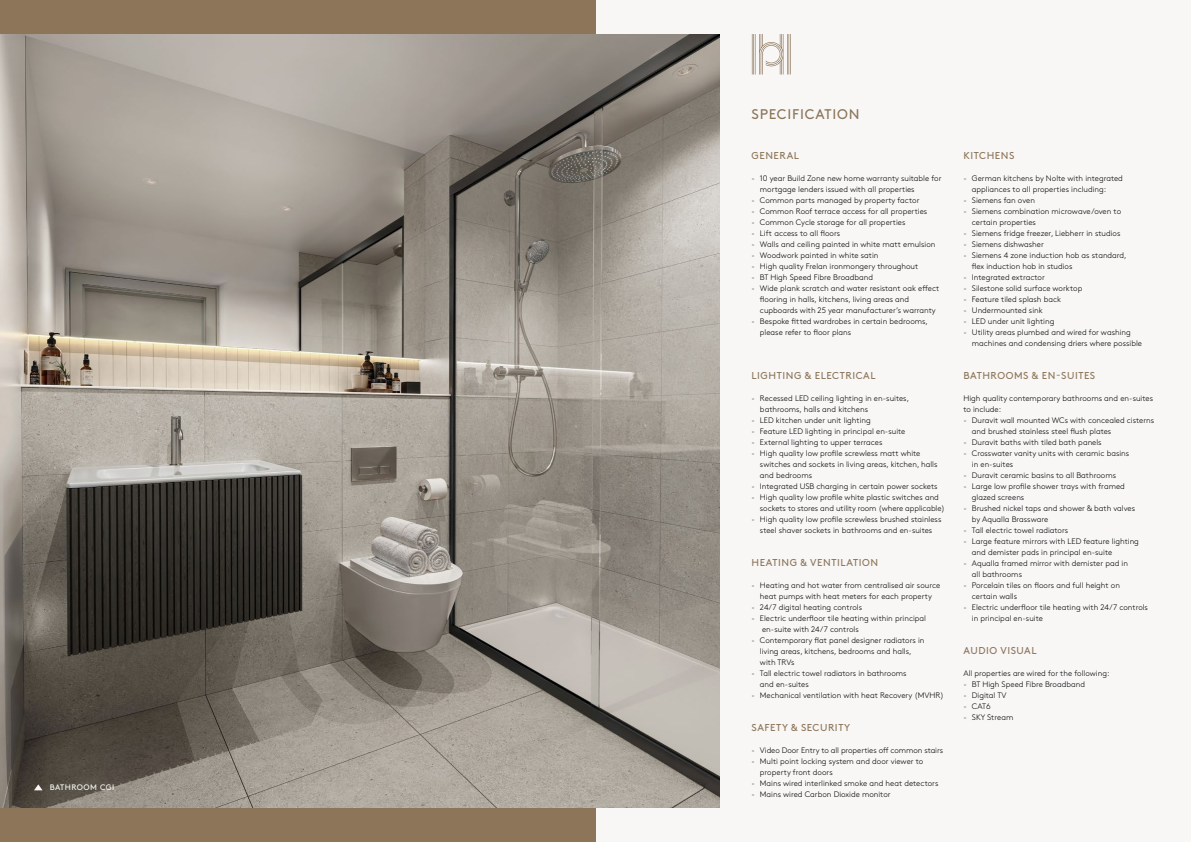
<style>
.page{position:relative;width:1191px;height:842px;background:#fff}
.page>*{position:absolute;margin:0;border:0;box-sizing:border-box;transform-origin:0 0}
.t1{font:14px "Brown";letter-spacing:.055em;color:#8c7559}
.t2{font:10px "Brown";letter-spacing:.055em;color:#8c7559}
.t3{font:300 8px/11px "Brown";color:#000}
.t4{font:8px "Brown";letter-spacing:.055em;color:#f8f7f6}
</style>
<div class="page">
<div style="left:595px;top:0;width:596px;height:842px;background:#f8f7f6"></div>
<div style="left:0;top:0;width:595px;height:842px;background:#8c7559"></div>
<img style="left:0;top:34px;width:719px;height:774px">
<svg style="left:752px;top:34px;width:38px;height:41px"></svg>
<svg style="left:34px;top:784px;width:9px;height:6px"></svg>
<p class="t4" style="left:50px;top:781px;width:66px">BATHROOM CGI</p>
<h1 class="t1" style="left:751px;top:103px;width:109px">SPECIFICATION</h1>
<p class="t2" style="left:751px;top:148px;width:49px">GENERAL</p>
<p class="t3" style="left:760px;top:172px;width:183px;text-indent:-9px">- 10 year Build Zone new home warranty suitable for mortgage lenders issued with all properties</p>
<p class="t3" style="left:751px;top:194px;width:170px">- Common parts managed by property factor</p>
<p class="t3" style="left:751px;top:205px;width:177px">- Common Roof terrace access for all properties</p>
<p class="t3" style="left:751px;top:216px;width:156px">- Common Cycle storage for all properties</p>
<p class="t3" style="left:751px;top:227px;width:90px">- Lift access to all floors</p>
<p class="t3" style="left:751px;top:238px;width:185px">- Walls and ceiling painted in white matt emulsion</p>
<p class="t3" style="left:751px;top:249px;width:128px">- Woodwork painted in white satin</p>
<p class="t3" style="left:751px;top:260px;width:168px">- High quality Frelan ironmongery throughout</p>
<p class="t3" style="left:751px;top:271px;width:123px">- BT High Speed Fibre Broadband</p>
<p class="t3" style="left:760px;top:282px;width:181px;text-indent:-9px">- Wide plank scratch and water resistant oak effect flooring in halls, kitchens, living areas and cupboards with 25 year manufacturer’s warranty</p>
<p class="t3" style="left:760px;top:315px;width:170px;text-indent:-9px">- Bespoke fitted wardrobes in certain bedrooms, please refer to floor plans</p>
<p class="t2" style="left:751px;top:368px;width:126px">LIGHTING &amp; ELECTRICAL</p>
<p class="t3" style="left:760px;top:392px;width:151px;text-indent:-9px">- Recessed LED ceiling lighting in en-suites, bathrooms, halls and kitchens</p>
<p class="t3" style="left:751px;top:414px;width:121px">- LED kitchen under unit lighting</p>
<p class="t3" style="left:751px;top:425px;width:155px">- Feature LED lighting in principal en-suite</p>
<p class="t3" style="left:751px;top:436px;width:132px">- External lighting to upper terraces</p>
<p class="t3" style="left:760px;top:447px;width:179px;text-indent:-9px">- High quality low profile screwless matt white switches and sockets in living areas, kitchen, halls and bedrooms</p>
<p class="t3" style="left:751px;top:480px;width:188px">- Integrated USB charging in certain power sockets</p>
<p class="t3" style="left:760px;top:491px;width:186px;text-indent:-9px">- High quality low profile white plastic switches and sockets to stores and utility room (where applicable)</p>
<p class="t3" style="left:751px;top:513px;width:191px;text-align:center">- High quality low profile screwless brushed stainless steel shaver sockets in bathrooms and en-suites</p>
<p class="t2" style="left:751px;top:555px;width:128px">HEATING &amp; VENTILATION</p>
<p class="t3" style="left:751px;top:579px;width:190px;text-align:center">- Heating and hot water from centralised air source heat pumps with heat meters for each property</p>
<p class="t3" style="left:751px;top:601px;width:112px">- 24/7 digital heating controls</p>
<p class="t3" style="left:762px;top:612px;width:165px;text-indent:-11px">- Electric underfloor tile heating within principal en-suite with 24/7 controls</p>
<p class="t3" style="left:760px;top:634px;width:166px;text-indent:-9px">- Contemporary flat panel designer radiators in living areas, kitchens, bedrooms and halls, with TRVs</p>
<p class="t3" style="left:760px;top:667px;width:148px;text-indent:-9px">- Tall electric towel radiators in bathrooms and en-suites</p>
<p class="t3" style="left:751px;top:689px;width:194px">- Mechanical ventilation with heat Recovery (MVHR)</p>
<p class="t2" style="left:751px;top:720px;width:100px">SAFETY &amp; SECURITY</p>
<p class="t3" style="left:751px;top:744px;width:193px">- Video Door Entry to all properties off common stairs</p>
<p class="t3" style="left:760px;top:755px;width:165px;text-indent:-9px">- Multi point locking system and door viewer to property front doors</p>
<p class="t3" style="left:751px;top:777px;width:188px">- Mains wired interlinked smoke and heat detectors</p>
<p class="t3" style="left:751px;top:788px;width:141px">- Mains wired Carbon Dioxide monitor</p>
<p class="t2" style="left:963px;top:148px;width:52px">KITCHENS</p>
<p class="t3" style="left:972px;top:172px;width:152px;text-indent:-9px">- German kitchens by Nolte with integrated appliances to all properties including:</p>
<p class="t3" style="left:963px;top:194px;width:73px">- Siemens fan oven</p>
<p class="t3" style="left:972px;top:205px;width:151px;text-indent:-9px">- Siemens combination microwave/oven to certain properties</p>
<p class="t3" style="left:963px;top:227px;width:159px">- Siemens fridge freezer, Liebherr in studios</p>
<p class="t3" style="left:963px;top:238px;width:82px">- Siemens dishwasher</p>
<p class="t3" style="left:972px;top:249px;width:156px;text-indent:-9px">- Siemens 4 zone induction hob as standard, flex induction hob in studios</p>
<p class="t3" style="left:963px;top:271px;width:83px">- Integrated extractor</p>
<p class="t3" style="left:963px;top:282px;width:120px">- Silestone solid surface worktop</p>
<p class="t3" style="left:963px;top:293px;width:99px">- Feature tiled splash back</p>
<p class="t3" style="left:963px;top:304px;width:81px">- Undermounted sink</p>
<p class="t3" style="left:963px;top:315px;width:92px">- LED under unit lighting</p>
<p class="t3" style="left:972px;top:326px;width:172px;text-indent:-9px">- Utility areas plumbed and wired for washing machines and condensing driers where possible</p>
<p class="t2" style="left:963px;top:368px;width:133px">BATHROOMS &amp; EN-SUITES</p>
<p class="t3" style="left:963px;top:392px;width:191px">High quality contemporary bathrooms and en-suites to include:</p>
<p class="t3" style="left:972px;top:414px;width:184px;text-indent:-9px">- Duravit wall mounted WCs with concealed cisterns and brushed stainless steel flush plates</p>
<p class="t3" style="left:963px;top:436px;width:140px">- Duravit baths with tiled bath panels</p>
<p class="t3" style="left:972px;top:447px;width:159px;text-indent:-9px">- Crosswater vanity units with ceramic basins in en-suites</p>
<p class="t3" style="left:963px;top:469px;width:154px">- Duravit ceramic basins to all Bathrooms</p>
<p class="t3" style="left:972px;top:480px;width:154px;text-indent:-9px">- Large low profile shower trays with framed glazed screens</p>
<p class="t3" style="left:972px;top:502px;width:165px;text-indent:-9px">- Brushed nickel taps and shower &amp; bath valves by Aqualla Brassware</p>
<p class="t3" style="left:963px;top:524px;width:106px">- Tall electric towel radiators</p>
<p class="t3" style="left:972px;top:535px;width:168px;text-indent:-9px">- Large feature mirrors with LED feature lighting and demister pads in principal en-suite</p>
<p class="t3" style="left:972px;top:557px;width:158px;text-indent:-9px">- Aqualla framed mirror with demister pad in all bathrooms</p>
<p class="t3" style="left:972px;top:579px;width:150px;text-indent:-9px">- Porcelain tiles on floors and full height on certain walls</p>
<p class="t3" style="left:972px;top:601px;width:178px;text-indent:-9px">- Electric underfloor tile heating with 24/7 controls in principal en-suite</p>
<p class="t2" style="left:963px;top:643px;width:75px">AUDIO VISUAL</p>
<p class="t3" style="left:963px;top:667px;width:147px">All properties are wired for the following:</p>
<p class="t3" style="left:963px;top:678px;width:123px">- BT High Speed Fibre Broadband</p>
<p class="t3" style="left:963px;top:689px;width:45px">- Digital TV</p>
<p class="t3" style="left:963px;top:700px;width:29px">- CAT6</p>
<p class="t3" style="left:963px;top:711px;width:51px">- SKY Stream</p>
</div>
